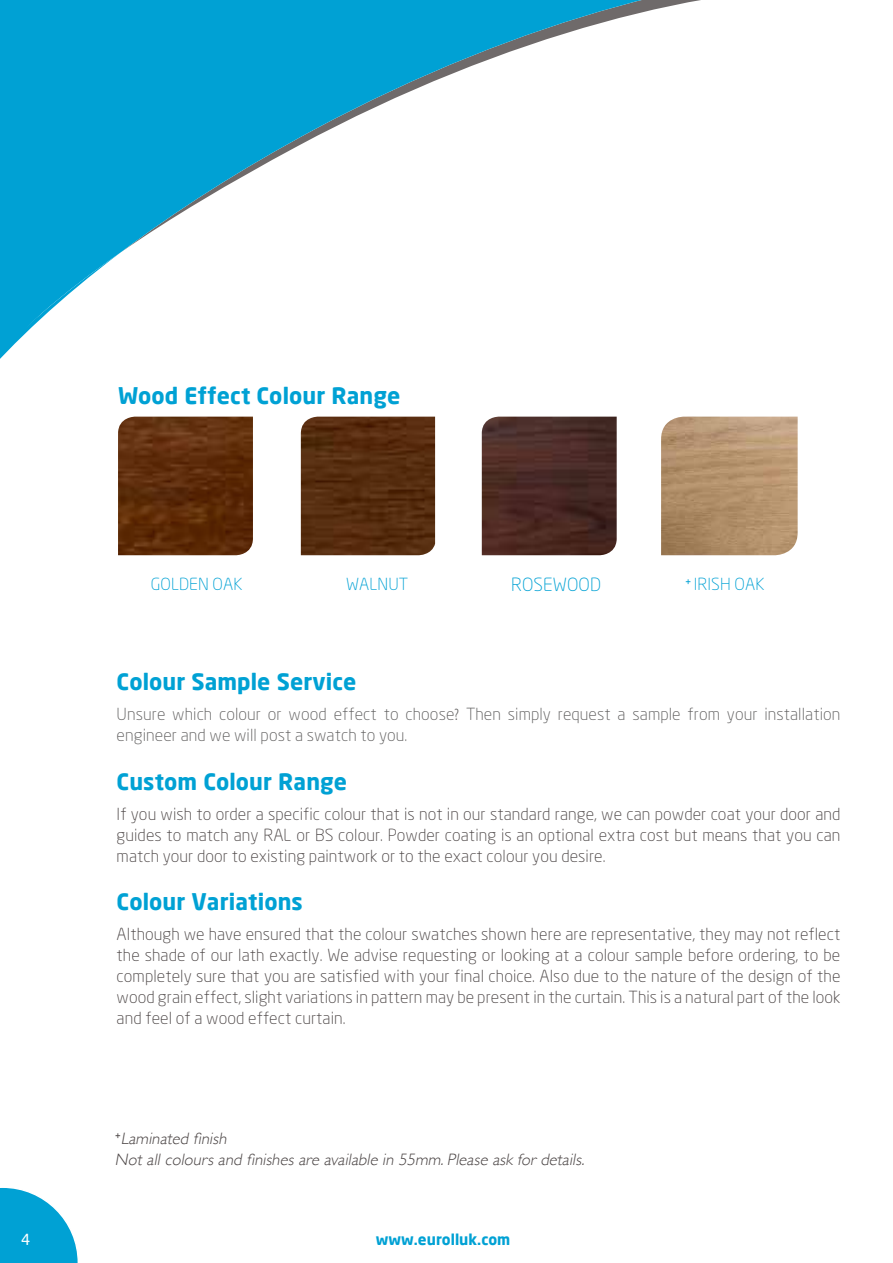
<style>
.page{position:relative;width:893px;height:1263px;background:#fff}
.page>*{position:absolute;margin:0;border:0;box-sizing:border-box;transform-origin:0 0}
.t1{font:700 22.5px "Neo Sans";letter-spacing:.005em;color:#00a1d4}
.t2{font:300 18px "Neo Sans";letter-spacing:.005em;color:#00a1d4}
.t3{font:300 16.5px/21px "Neo Sans";letter-spacing:.005em;color:#4b4545;text-align:justify}
.t4{font:300 16.5px/21px "Neo Sans";letter-spacing:.005em;color:#5f5e5e}
.t5{font:italic 300 16.5px/21px "Gill Sans";color:#4b4545}
.t6{font:300 16.5px "Neo Sans";letter-spacing:.005em;color:#00a1d4}
.t7{font:700 15px "Neo Sans";color:#00a1d4}
.t8{font:15px "Neo Sans";color:#fff}
.t9{font:9.6px "Arial Unicode MS";color:#00a1d4}
.s1{font-family:"Gill Sans"}
</style>
<div class="page">
<svg style="left:0;top:1188px;width:78px;height:75px"></svg>
<img style="left:301px;top:417px;width:134px;height:138px">
<img style="left:118px;top:417px;width:135px;height:138px">
<svg style="left:0;top:0;width:701px;height:359px"></svg>
<img style="left:661px;top:417px;width:137px;height:138px">
<img style="left:482px;top:417px;width:135px;height:138px">
<h1 class="t1" style="left:118px;top:381px;width:284px">Wood Effect Colour Range</h1>
<p class="t6" style="left:346px;top:577px;width:64px">WALNUT</p>
<p class="t2" style="left:511px;top:577px;width:91px">ROSEWOOD</p>
<p class="t6" style="left:694px;top:577px;width:72px">IRISH OAK</p>
<p class="t6" style="left:151px;top:577px;width:93px">GOLDEN OAK</p>
<p class="t9" style="left:685px;top:574px;width:7px">+</p>
<h1 class="t1" style="left:117px;top:667px;width:241px">Colour Sample Service</h1>
<p class="t4" style="left:117px;top:704px;width:725px">Unsure which colour or wood effect to choose<span class="s1">?</span> Then simply request a sample from your installation engineer and we will post a swatch to you.</p>
<h1 class="t1" style="left:117px;top:767px;width:232px">Custom Colour Range</h1>
<p class="t3" style="left:117px;top:804px;width:725px">If you wish to order a specific colour that is not in our standard range, we can powder coat your door and guides to match any RAL or BS colour. Powder coating is an optional extra cost but means that you can match your door to existing paintwork or to the exact colour you desire.</p>
<h1 class="t1" style="left:117px;top:887px;width:188px">Colour Variations</h1>
<p class="t3" style="left:117px;top:925px;width:725px">Although we have ensured that the colour swatches shown here are representative, they may not reflect the shade of our lath exactly. We advise requesting or looking at a colour sample before ordering, to be completely sure that you are satisfied with your final choice. Also due to the nature of the design of the wood grain effect, slight variations in pattern may be present in the curtain. This is a natural part of the look and feel of a wood effect curtain.</p>
<p class="t5" style="left:115px;top:1128px;width:475px"><sup>+</sup> Laminated finish<br>Notallcoloursand finishesare available in 55mm.Please askfordetails.</p>
<p class="t8" style="left:21px;top:1230px;width:11px">4</p>
<p class="t7" style="left:376px;top:1229px;width:136px">www.eurolluk.com</p>
</div>
